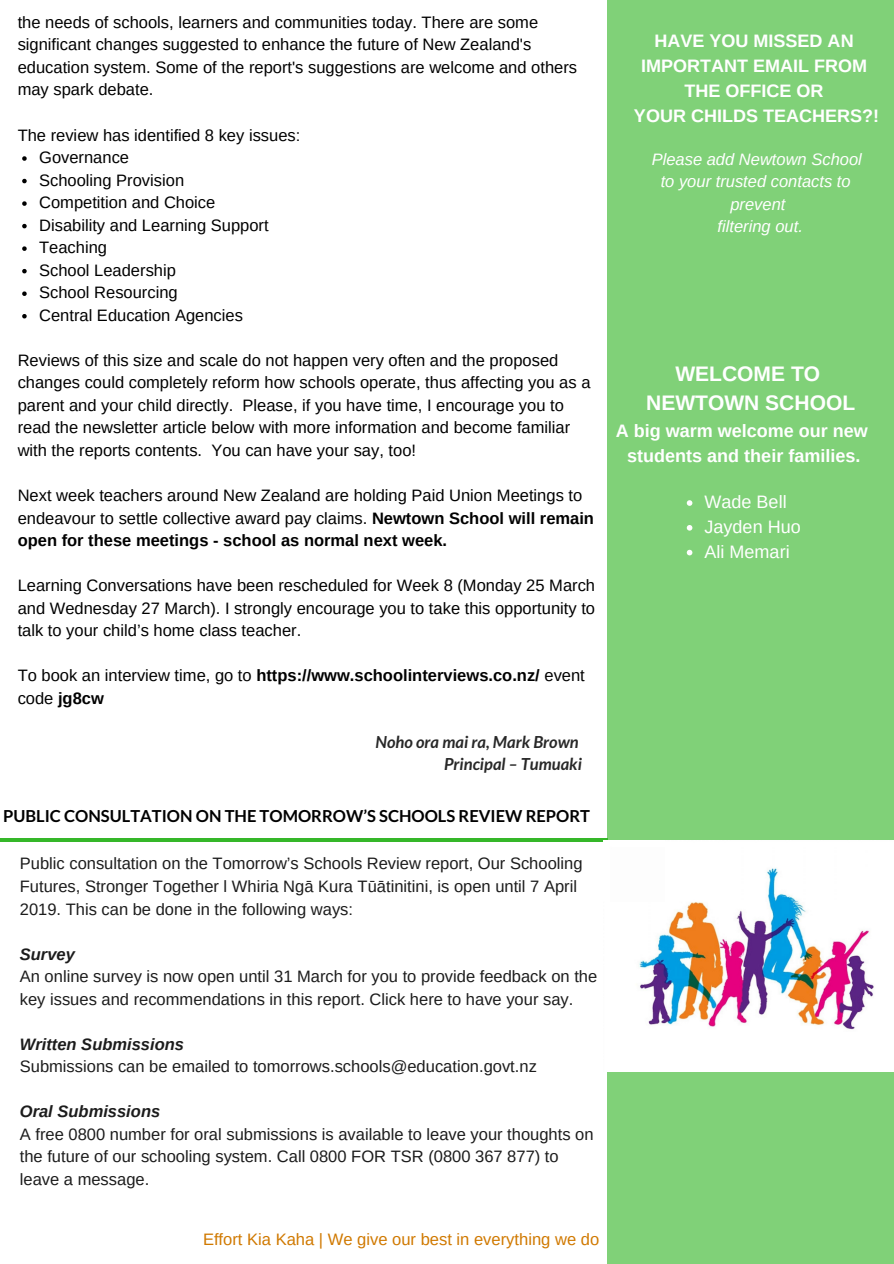
<style>
.page{position:relative;width:894px;height:1264px;background:#fff}
.page>*{position:absolute;margin:0;border:0;box-sizing:border-box;transform-origin:0 0}
.t1{font:700 21px/29.2px "Arimo";color:#fff;text-align:center}
.t2{font:700 18px/24.8px "Arimo";color:#fff;text-align:center}
.t3{font:18px/24.8px "Arimo";color:#fff}
.t4{font:16.5px/22.5px "Arimo";color:#000}
.t5{font:16.5px/22.5px "Arimo";color:#1c1c1c}
.t6{font:700 16.5px/22.5px "Arimo";color:#000}
.t7{font:italic 16.5px/22.5px "Arimo";color:#fff;text-align:center}
.t8{font:700 16.5px "Lato";color:#000}
.t9{font:16.5px "Arimo";color:#d07900}
.t10{font:italic 700 16.5px/22.5px "Lato";color:#282828;text-align:right}
.t11{font:italic 700 16.5px "Arimo";color:#1c1c1c}
.s1{font-weight:700}
.s2{font-weight:400}
</style>
<div class="page">
<div style="left:607px;top:0;width:286px;height:1263px;background:#80d178"></div>
<svg style="left:22px;top:156px;width:5px;height:5px"></svg>
<svg style="left:22px;top:179px;width:5px;height:4px"></svg>
<svg style="left:22px;top:201px;width:5px;height:5px"></svg>
<svg style="left:22px;top:224px;width:5px;height:4px"></svg>
<svg style="left:22px;top:246px;width:5px;height:5px"></svg>
<svg style="left:22px;top:269px;width:5px;height:4px"></svg>
<svg style="left:22px;top:291px;width:5px;height:5px"></svg>
<svg style="left:22px;top:314px;width:5px;height:4px"></svg>
<hr style="left:0;top:838px;width:607px;height:3px;background:#35b729">
<svg style="left:686px;top:500px;width:6px;height:6px"></svg>
<svg style="left:686px;top:525px;width:6px;height:5px"></svg>
<svg style="left:686px;top:550px;width:6px;height:5px"></svg>
<img style="left:603px;top:840px;width:290px;height:230px">
<p class="t4" style="left:18px;top:11px;width:561px">the needs of schools, learners and communities today. There are some significant changes suggested to enhance the future of New Zealand's education system. Some of the report's suggestions are welcome and others may spark debate.</p>
<p class="t4" style="left:39px;top:123px;width:263px;text-indent:-21px">The review has identified 8 key issues:<br>Governance<br>Schooling Provision<br>Competition and Choice<br>Disability and Learning Support<br>Teaching<br>School Leadership<br>School Resourcing<br>Central Education Agencies</p>
<p class="t4" style="left:18px;top:349px;width:574px">Reviews of this size and scale do not happen very often and the proposed changes could completely reform how schools operate, thus affecting you as a parent and your child directly. Please, if you have time, I encourage you to read the newsletter article below with more information and become familiar with the reports contents. You can have your say, too!</p>
<p class="t4" style="left:18px;top:484px;width:577px">Next week teachers around New Zealand are holding Paid Union Meetings to endeavour to settle collective award pay claims. <span class="s1">Newtown School will remain open for these meetings - school as normal next week.</span></p>
<p class="t4" style="left:18px;top:574px;width:578px;text-align:justify">Learning Conversations have been rescheduled for Week 8 (Monday 25 March and Wednesday 27 March). I strongly encourage you to take this opportunity to talk to your child’s home class teacher.</p>
<p class="t6" style="left:18px;top:664px;width:568px"><span class="s2">To book an interview time, go to</span> https://www.schoolinterviews.co.nz/ <span class="s2">event code</span> jg8cw</p>
<p class="t10" style="left:375px;top:730px;width:208px">Noho ora mai ra, Mark Brown<br>Principal – Tumuaki</p>
<p class="t8" style="left:3px;top:806px;width:588px">PUBLIC CONSULTATION ON THE TOMORROW’S SCHOOLS REVIEW REPORT</p>
<p class="t5" style="left:20px;top:852px;width:564px">Public consultation on the Tomorrow’s Schools Review report, Our Schooling<br>Futures, Stronger Together l Whiria Ngā Kura Tūātinitini, is open until 7 April<br>2019. This can be done in the following ways:</p>
<p class="t11" style="left:20px;top:944px;width:57px">Survey</p>
<p class="t5" style="left:20px;top:965px;width:579px">An online survey is now open until 31 March for you to provide feedback on the key issues and recommendations in this report. Click here to have your say.</p>
<p class="t11" style="left:20px;top:1034px;width:166px">Written Submissions</p>
<p class="t5" style="left:20px;top:1055px;width:518px">Submissions can be emailed to tomorrows.schools@education.govt.nz</p>
<p class="t11" style="left:20px;top:1102px;width:142px">Oral Submissions</p>
<p class="t5" style="left:20px;top:1122px;width:575px">A free 0800 number for oral submissions is available to leave your thoughts on the future of our schooling system. Call 0800 FOR TSR (0800 367 877) to leave a message.</p>
<p class="t2" style="left:633px;top:29px;width:246px">HAVE YOU MISSED AN<br>IMPORTANT EMAIL FROM<br>THE OFFICE OR<br>YOUR CHILDS TEACHERS?!</p>
<p class="t7" style="left:651px;top:147px;width:212px">Please add Newtown School to your trusted contacts to prevent<br>filtering out.</p>
<p class="t1" style="left:646px;top:359px;width:210px">WELCOME TO<br>NEWTOWN SCHOOL</p>
<p class="t2" style="left:615px;top:419px;width:253px">A big warm welcome our new students and their families.</p>
<p class="t3" style="left:704px;top:489px;width:98px">Wade Bell<br>Jayden Huo<br>Ali Memari</p>
<p class="t9" style="left:203px;top:1229px;width:397px">Effort Kia Kaha | We give our best in everything we do</p>
</div>
